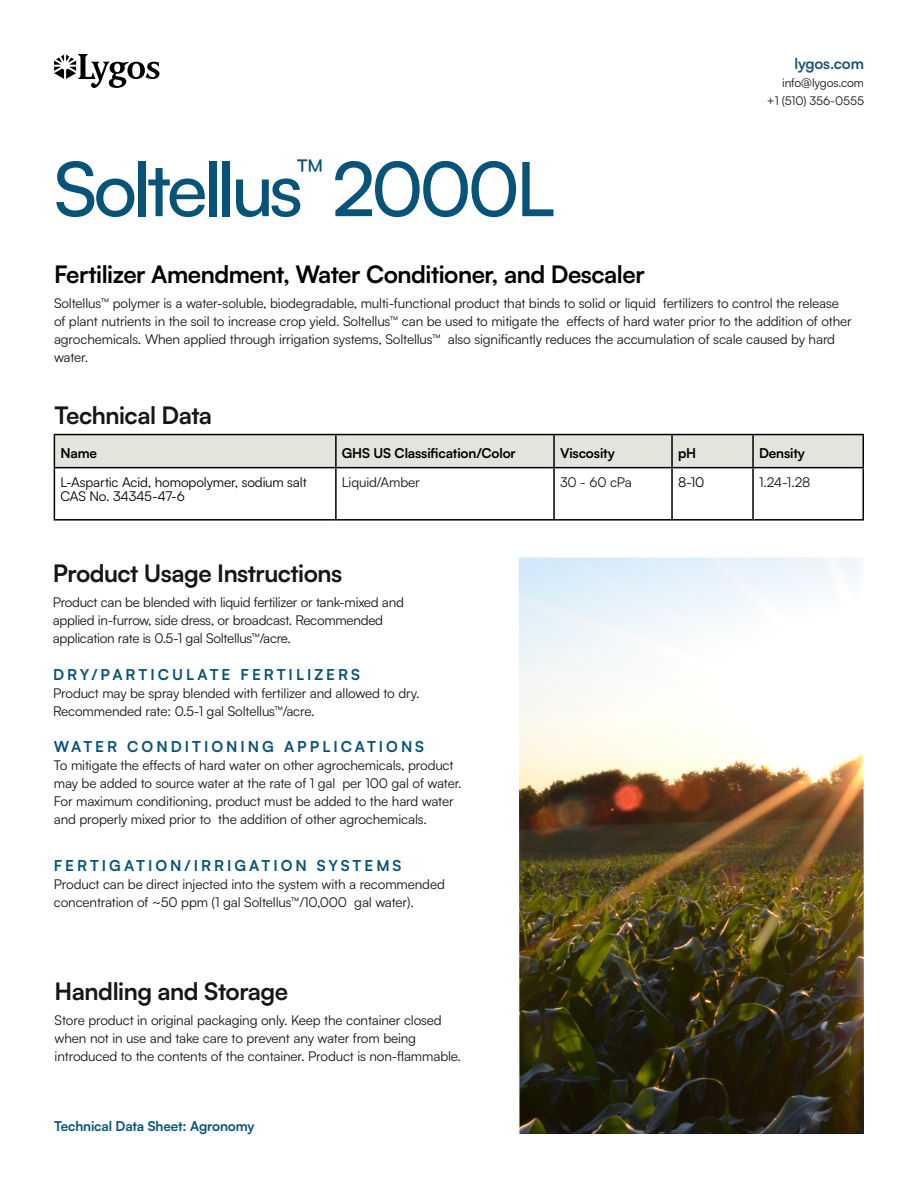
<style>
.page{position:relative;width:918px;height:1188px;background:#fff}
.page>*{position:absolute;margin:0;border:0;box-sizing:border-box;transform-origin:0 0}
.t1{font:500 75px "Satoshi";letter-spacing:-.05em;color:#085378}
.t2{font:700 24px "Satoshi";letter-spacing:-.02em;color:#161616}
.t3{font:700 24px "Satoshi";letter-spacing:-.02em;color:#000}
.t4{font:700 15px "Satoshi";letter-spacing:.2em;color:#085378}
.t5{font:700 15px "Satoshi";letter-spacing:-.01em;color:#1e5275}
.Body{font:13.5px/18px "Satoshi";letter-spacing:-.01em;color:#161616}
.Body_Small{font:13.5px/13.5px "Satoshi";letter-spacing:-.01em;color:#000}
.Eyebrow{font:700 13.5px "Satoshi";letter-spacing:-.01em;color:#000}
.Body_Small-2{font:13.5px "Satoshi";letter-spacing:-.01em;color:#161616}
.Body-2{font:700 13.5px "Satoshi";letter-spacing:-.01em;color:#085378}
.t6{font:12px/18px "Satoshi";letter-spacing:-.01em;color:#161616;text-align:right}
</style>
<div class="page">
<svg style="left:54px;top:54px;width:106px;height:34px"></svg>
<div style="left:55px;top:435px;width:807px;height:32px;background:#e3e4db"></div>
<hr style="left:54px;top:434px;width:282px;height:1px;background:#000">
<hr style="left:54px;top:435px;width:1px;height:32px;background:#000">
<hr style="left:336px;top:434px;width:218px;height:1px;background:#000">
<hr style="left:335px;top:435px;width:2px;height:32px;background:#000">
<hr style="left:554px;top:434px;width:118px;height:1px;background:#000">
<hr style="left:553px;top:435px;width:2px;height:32px;background:#000">
<hr style="left:672px;top:434px;width:81px;height:1px;background:#000">
<hr style="left:671px;top:435px;width:2px;height:32px;background:#000">
<hr style="left:753px;top:434px;width:111px;height:1px;background:#000">
<hr style="left:752px;top:435px;width:2px;height:32px;background:#000">
<hr style="left:862px;top:435px;width:2px;height:32px;background:#000">
<hr style="left:54px;top:467px;width:282px;height:1px;background:#000">
<hr style="left:54px;top:468px;width:1px;height:51px;background:#000">
<hr style="left:336px;top:467px;width:218px;height:1px;background:#000">
<hr style="left:335px;top:468px;width:2px;height:51px;background:#000">
<hr style="left:554px;top:467px;width:118px;height:1px;background:#000">
<hr style="left:553px;top:468px;width:2px;height:51px;background:#000">
<hr style="left:672px;top:467px;width:81px;height:1px;background:#000">
<hr style="left:671px;top:468px;width:2px;height:51px;background:#000">
<hr style="left:753px;top:467px;width:111px;height:1px;background:#000">
<hr style="left:752px;top:468px;width:2px;height:51px;background:#000">
<hr style="left:862px;top:468px;width:2px;height:51px;background:#000">
<hr style="left:54px;top:519px;width:282px;height:2px;background:#000">
<hr style="left:336px;top:519px;width:218px;height:2px;background:#000">
<hr style="left:554px;top:519px;width:118px;height:2px;background:#000">
<hr style="left:672px;top:519px;width:81px;height:2px;background:#000">
<hr style="left:753px;top:519px;width:111px;height:2px;background:#000">
<img style="left:519px;top:558px;width:345px;height:576px">
<h1 class="t1" style="left:54px;top:137px;width:503px">Soltellus<sup>™</sup> 2000L</h1>
<p class="t5" style="left:794px;top:53px;width:71px">lygos.com</p>
<p class="t6" style="left:767px;top:73px;width:99px">info@lygos.com<br>+1 (510) 356-0555</p>
<h2 class="t3" style="left:54px;top:257px;width:592px">Fertilizer Amendment, Water Conditioner, and Descaler</h2>
<p class="Body" style="left:54px;top:294px;width:799px">Soltellus™ polymer is a water-soluble, biodegradable, multi-functional product that binds to solid or liquid fertilizers to control the release of plant nutrients in the soil to increase crop yield. Soltellus™ can be used to mitigate the effects of hard water prior to the addition of other agrochemicals. When applied through irrigation systems, Soltellus™ also significantly reduces the accumulation of scale caused by hard water.</p>
<h2 class="t2" style="left:55px;top:398px;width:159px">Technical Data</h2>
<p class="Eyebrow" style="left:60px;top:443px;width:38px">Name</p>
<p class="Eyebrow" style="left:342px;top:443px;width:176px">GHS US Classification/Color</p>
<p class="Eyebrow" style="left:560px;top:443px;width:56px">Viscosity</p>
<p class="Eyebrow" style="left:678px;top:443px;width:20px">pH</p>
<p class="Eyebrow" style="left:759px;top:443px;width:47px">Density</p>
<p class="Body_Small" style="left:60px;top:475px;width:248px">L-Aspartic Acid, homopolymer, sodium salt<br>CAS No. 34345-47-6</p>
<p class="Body_Small-2" style="left:342px;top:473px;width:79px">Liquid/Amber</p>
<p class="Body_Small-2" style="left:560px;top:473px;width:73px">30 - 60 cPa</p>
<p class="Body_Small" style="left:678px;top:475px;width:28px">8-10</p>
<p class="Body_Small-2" style="left:759px;top:473px;width:53px">1.24-1.28</p>
<h2 class="t2" style="left:53px;top:556px;width:291px">Product Usage Instructions</h2>
<h2 class="Body" style="left:53px;top:592px;width:353px">Product can be blended with liquid fertilizer or tank-mixed and applied in-furrow, side dress, or broadcast. Recommended application rate is 0.5-1 gal Soltellus™/acre.</h2>
<h3 class="t4" style="left:53px;top:664px;width:308px">DRY/PARTICULATE FERTILIZERS</h3>
<p class="Body" style="left:53px;top:684px;width:368px">Product may be spray blended with fertilizer and allowed to dry.<br>Recommended rate: 0.5-1 gal Soltellus™/acre.</p>
<h3 class="t4" style="left:54px;top:736px;width:372px">WATER CONDITIONING APPLICATIONS</h3>
<p class="Body" style="left:54px;top:756px;width:410px">To mitigate the effects of hard water on other agrochemicals, product may be added to source water at the rate of 1 gal per 100 gal of water.<br>For maximum conditioning, product must be added to the hard water and properly mixed prior to the addition of other agrochemicals.</p>
<h3 class="t4" style="left:54px;top:855px;width:349px">FERTIGATION/IRRIGATION SYSTEMS</h3>
<p class="Body" style="left:54px;top:875px;width:393px">Product can be direct injected into the system with a recommended concentration of ~50 ppm (1 gal Soltellus™/10,000 gal water).</p>
<h2 class="t2" style="left:55px;top:974px;width:235px">Handling and Storage</h2>
<p class="Body" style="left:55px;top:1011px;width:408px">Store product in original packaging only. Keep the container closed when not in use and take care to prevent any water from being introduced to the contents of the container. Product is non-flammable.</p>
<p class="Body-2" style="left:54px;top:1116px;width:202px">Technical Data Sheet: Agronomy</p>
</div>
